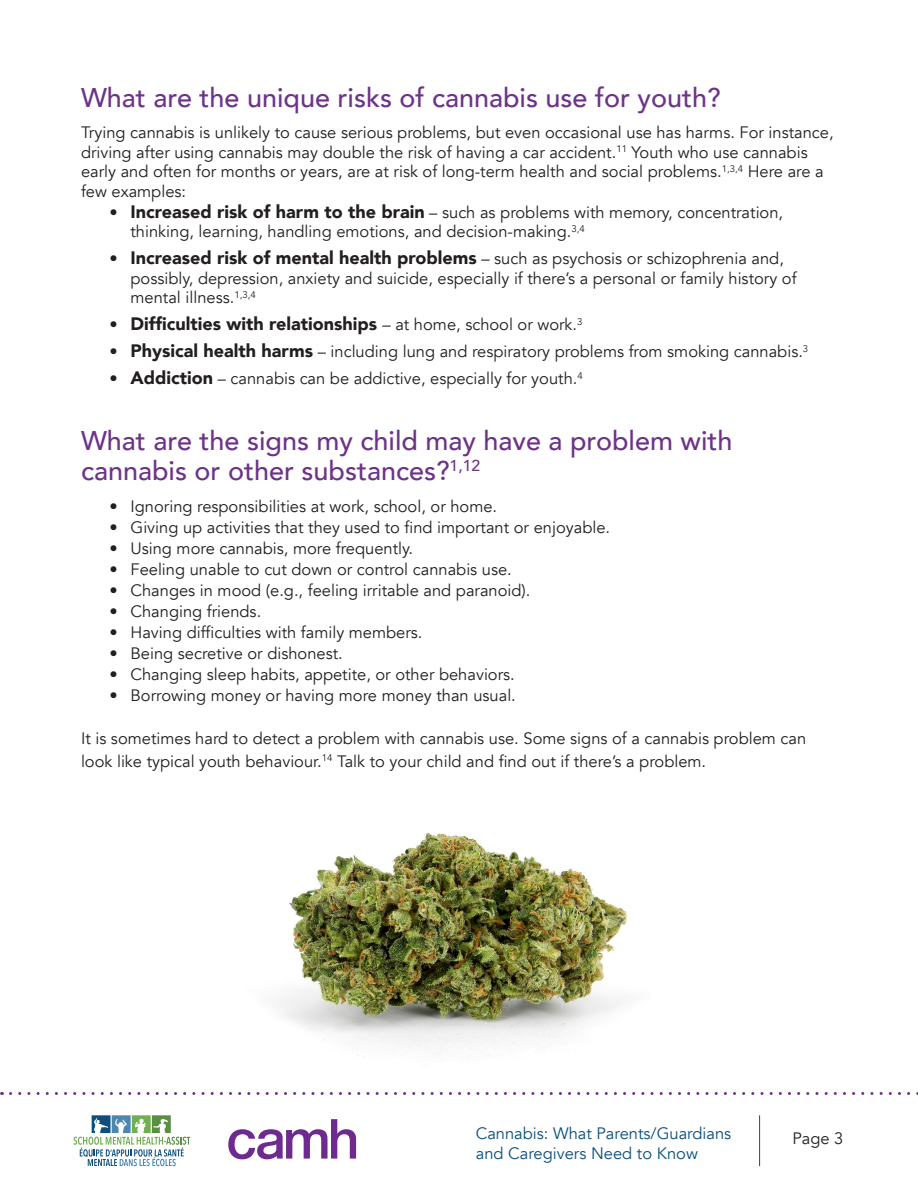
<style>
.page{position:relative;width:918px;height:1188px;background:#fff}
.page>*{position:absolute;margin:0;border:0;box-sizing:border-box;transform-origin:0 0}
.h3_-_purple{font:500 27px/30px "Avenir";color:#6d3388}
.t1{font:900 18px "Avenir";color:#231f20}
.t2{font:16.5px/19.5px "Avenir";color:#231f20}
.t3{font:16.5px/19.5px "Avenir";color:#0c4f7e}
.s1{font-weight:900;font-size:18px}
.s2{font-weight:400;font-size:16.5px}
</style>
<div class="page">
<svg style="left:73px;top:1115px;width:117px;height:51px"></svg>
<svg style="left:228px;top:1119px;width:128px;height:40px"></svg>
<img style="left:277px;top:832px;width:351px;height:224px">
<svg style="left:11px;top:1092px;width:907px;height:3px"></svg>
<hr style="left:759px;top:1115px;width:1px;height:51px;background:#0c4f7e">
<p class="h3_-_purple" style="left:81px;top:81px;width:641px">What are the unique risks of cannabis use for youth?</p>
<p class="t2" style="left:81px;top:123px;width:754px">Trying cannabis is unlikely to cause serious problems, but even occasional use has harms. For instance, driving after using cannabis may double the risk of having a car accident.<sup>11</sup> Youth who use cannabis early and often for months or years, are at risk of long-term health and social problems.<sup>1,3,4</sup> Here are a few examples:</p>
<p class="t2" style="left:130px;top:202px;width:654px;text-indent:-21px">• <span class="s1">Increased risk of harm to the brain</span> – such as problems with memory, concentration, thinking, learning, handling emotions, and decision-making.<sup>3,4</sup></p>
<p class="t2" style="left:130px;top:249px;width:668px;text-indent:-21px">• <span class="s1">Increased risk of mental health problems</span> – such as psychosis or schizophrenia and, possibly, depression, anxiety and suicide, especially if there’s a personal or family history of mental illness.<sup>1,3,4</sup></p>
<p class="t1" style="left:110px;top:308px;width:475px"><span class="s2">•</span> Difficulties with relationships <span class="s2">– at home, school or work.</span><sup>3</sup></p>
<p class="t2" style="left:110px;top:342px;width:700px">• <span class="s1">Physical health harms</span> – including lung and respiratory problems from smoking cannabis.<sup>3</sup></p>
<p class="t2" style="left:110px;top:369px;width:475px">• <span class="s1">Addiction</span> – cannabis can be addictive, especially for youth.<sup>4</sup></p>
<p class="h3_-_purple" style="left:81px;top:424px;width:653px">What are the signs my child may have a problem with cannabis or other substances?<sup>1,12</sup></p>
<p class="t2" style="left:110px;top:496px;width:389px">• Ignoring responsibilities at work, school, or home.</p>
<p class="t2" style="left:110px;top:517px;width:502px">• Giving up activities that they used to find important or enjoyable.</p>
<p class="t2" style="left:110px;top:538px;width:305px">• Using more cannabis, more frequently.</p>
<p class="t2" style="left:110px;top:559px;width:404px">• Feeling unable to cut down or control cannabis use.</p>
<p class="t2" style="left:110px;top:580px;width:422px">• Changes in mood (e.g., feeling irritable and paranoid).</p>
<p class="t2" style="left:110px;top:601px;width:153px">• Changing friends.</p>
<p class="t2" style="left:110px;top:622px;width:315px">• Having difficulties with family members.</p>
<p class="t2" style="left:110px;top:643px;width:235px">• Being secretive or dishonest.</p>
<p class="t2" style="left:110px;top:664px;width:407px">• Changing sleep habits, appetite, or other behaviors.</p>
<p class="t2" style="left:110px;top:685px;width:408px">• Borrowing money or having more money than usual.</p>
<p class="t2" style="left:81px;top:727px;width:727px;line-height:22.5px">It is sometimes hard to detect a problem with cannabis use. Some signs of a cannabis problem can look like typical youth behaviour.<sup>14</sup> Talk to your child and find out if there’s a problem.</p>
<p class="t3" style="left:476px;top:1124px;width:257px">Cannabis: What Parents/Guardians and Caregivers Need to Know</p>
<p class="t2" style="left:792px;top:1129px;width:53px">Page 3</p>
</div>
